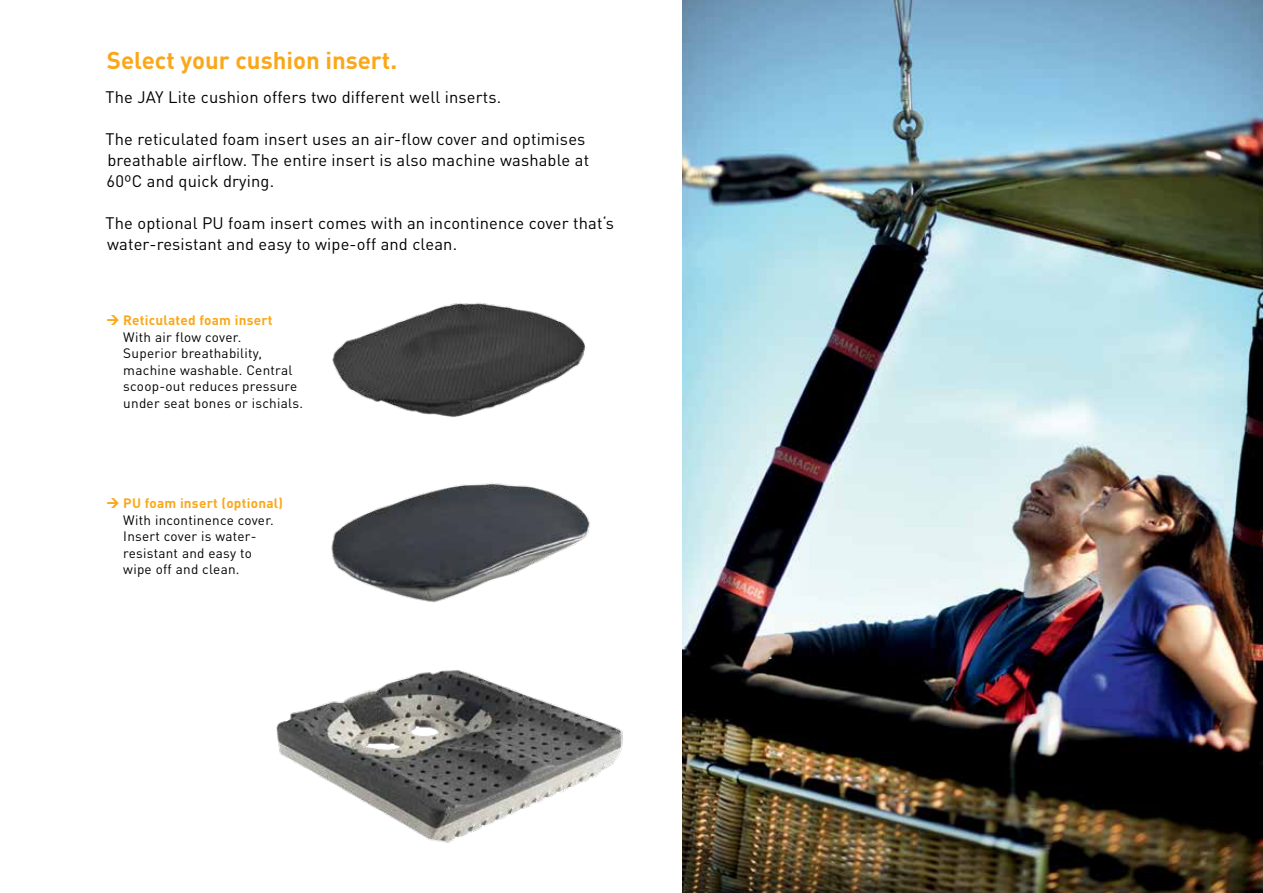
<style>
.page{position:relative;width:1263px;height:893px;background:#fff}
.page>*{position:absolute;margin:0;border:0;box-sizing:border-box;transform-origin:0 0}
.t1{font:700 24px "DINOT";color:#faa81a}
.t2{font:16.5px/21px "DINOT";letter-spacing:.01em;color:#000}
.t3{font:13.5px/16.5px "DINOT";letter-spacing:.02em;color:#000}
.t4{font:700 13.5px "DINOT";letter-spacing:.02em;color:#faa81a}
</style>
<div class="page">
<img style="left:332px;top:302px;width:254px;height:115px">
<img style="left:331px;top:483px;width:259px;height:120px">
<img style="left:682px;top:0;width:581px;height:893px">
<img style="left:276px;top:670px;width:347px;height:173px">
<h1 class="t1" style="left:107px;top:45px;width:292px">Select your cushion insert.</h1>
<p class="t2" style="left:106px;top:86px;width:397px">The JAY Lite cushion offers two different well inserts.</p>
<p class="t2" style="left:106px;top:128px;width:485px">The reticulated foam insert uses an air-flow cover and optimises breathable airflow. The entire insert is also machine washable at<br>60ºC and quick drying.</p>
<p class="t2" style="left:106px;top:212px;width:510px">The optional PU foam insert comes with an incontinence cover that‘s water-resistant and easy to wipe-off and clean.</p>
<p class="t4" style="left:123px;top:311px;width:151px">Reticulated foam insert</p>
<p class="t3" style="left:123px;top:328px;width:181px">With air flow cover.<br>Superior breathability, machine washable. Central scoop-out reduces pressure under seat bones or ischials.</p>
<p class="t4" style="left:123px;top:494px;width:161px">PU foam insert (optional)</p>
<p class="t3" style="left:123px;top:511px;width:152px">With incontinence cover.<br>Insert cover is water&shy;resistant and easy to wipe off and clean.</p>
</div>
